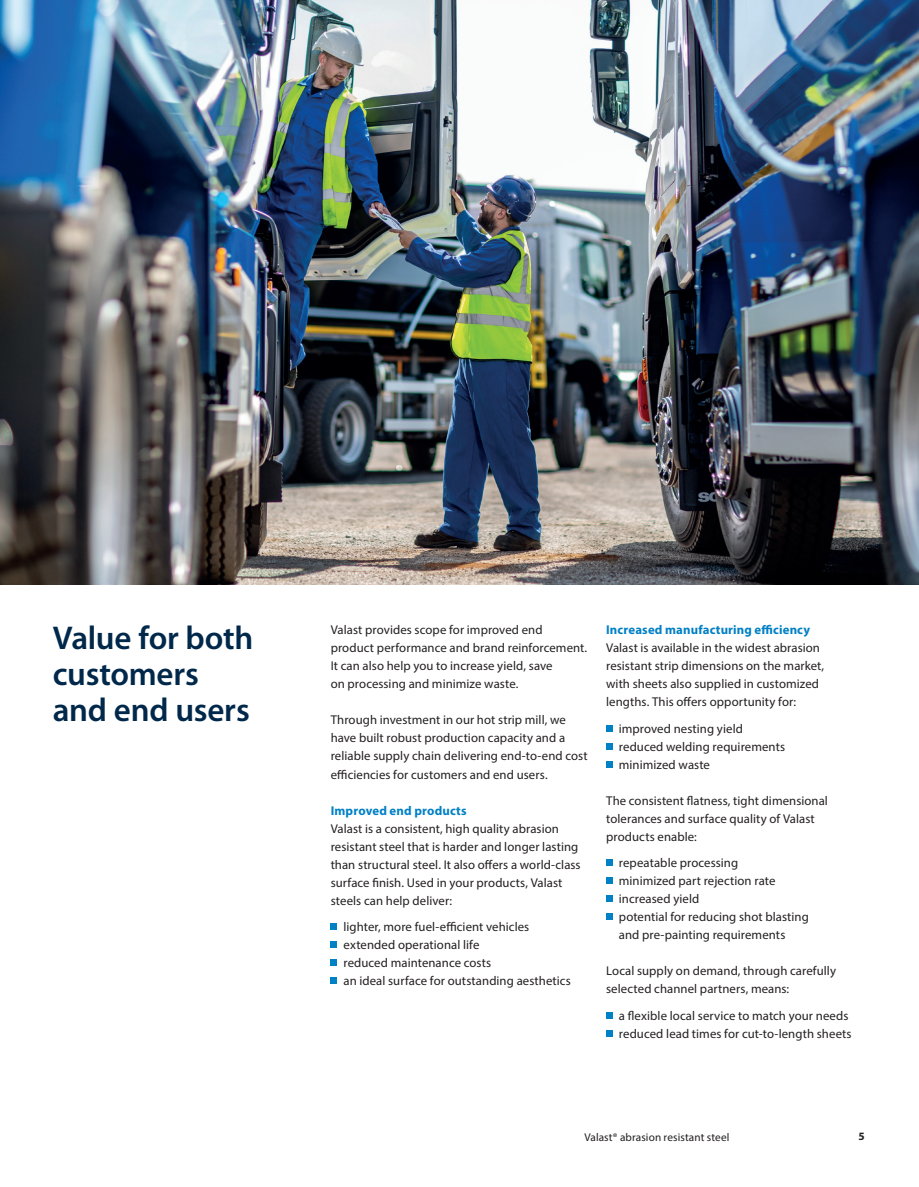
<style>
.page{position:relative;width:919px;height:1187px;background:#fff}
.page>*{position:absolute;margin:0;border:0;box-sizing:border-box;transform-origin:0 0}
.H2_22_24{font:600 33px/36px "Myriad Pro";letter-spacing:-.01em;color:#00284a}
.t1{font:12.75px/18px "Myriad Pro";letter-spacing:.005em;color:#231f20}
.t2{font:700 12.75px "Myriad Pro";letter-spacing:.015em;color:#0080c5}
.t3{font:11.25px "Myriad Pro";letter-spacing:.01em;color:#231f20}
.t4{font:700 11.25px "Myriad Pro";color:#231f20}
</style>
<div class="page">
<img style="left:0;top:0;width:918px;height:584px">
<svg style="left:331px;top:923px;width:6px;height:6px"></svg>
<svg style="left:331px;top:941px;width:6px;height:6px"></svg>
<svg style="left:331px;top:959px;width:6px;height:6px"></svg>
<svg style="left:331px;top:977px;width:6px;height:6px"></svg>
<svg style="left:606px;top:725px;width:6px;height:6px"></svg>
<svg style="left:606px;top:743px;width:6px;height:6px"></svg>
<svg style="left:606px;top:761px;width:6px;height:6px"></svg>
<div style="left:606px;top:859px;width:6px;height:7px;background:#0080c5"></div>
<div style="left:606px;top:877px;width:6px;height:7px;background:#0080c5"></div>
<div style="left:606px;top:895px;width:6px;height:7px;background:#0080c5"></div>
<div style="left:606px;top:913px;width:6px;height:7px;background:#0080c5"></div>
<svg style="left:606px;top:1012px;width:6px;height:6px"></svg>
<svg style="left:606px;top:1030px;width:6px;height:6px"></svg>
<p class="H2_22_24" style="left:53px;top:620px;width:202px">Value for both customers and end users</p>
<p class="t1" style="left:331px;top:621px;width:258px">Valast provides scope for improved end product performance and brand reinforcement.<br>It can also help you to increase yield, save<br>on processing and minimize waste.</p>
<p class="t1" style="left:331px;top:711px;width:258px">Through investment in our hot strip mill, we have built robust production capacity and a reliable supply chain delivering end-to-end cost efficiencies for customers and end users.</p>
<p class="t2" style="left:331px;top:801px;width:137px">Improved end products</p>
<p class="t1" style="left:331px;top:819px;width:251px">Valast is a consistent, high quality abrasion resistant steel that is harder and longer lasting than structural steel. It also offers a world-class surface finish. Used in your products, Valast steels can help deliver:</p>
<p class="t1" style="left:343px;top:917px;width:187px">lighter, more fuel-efficient vehicles</p>
<p class="t1" style="left:343px;top:935px;width:137px">extended operational life</p>
<p class="t1" style="left:343px;top:953px;width:149px">reduced maintenance costs</p>
<p class="t1" style="left:343px;top:971px;width:229px">an ideal surface for outstanding aesthetics</p>
<p class="t2" style="left:606px;top:621px;width:205px">Increased manufacturing efficiency</p>
<p class="t1" style="left:606px;top:638px;width:219px">Valast is available in the widest abrasion resistant strip dimensions on the market, with sheets also supplied in customized lengths. This offers opportunity for:</p>
<p class="t1" style="left:619px;top:719px;width:126px">improved nesting yield</p>
<p class="t1" style="left:619px;top:737px;width:168px">reduced welding requirements</p>
<p class="t1" style="left:619px;top:755px;width:93px">minimized waste</p>
<p class="t1" style="left:606px;top:791px;width:223px">The consistent flatness, tight dimensional tolerances and surface quality of Valast products enable:</p>
<p class="t1" style="left:619px;top:853px;width:121px">repeatable processing</p>
<p class="t1" style="left:619px;top:871px;width:158px">minimized part rejection rate</p>
<p class="t1" style="left:619px;top:889px;width:82px">increased yield</p>
<p class="t1" style="left:619px;top:907px;width:191px">potential for reducing shot blasting and pre-painting requirements</p>
<p class="t1" style="left:606px;top:961px;width:231px">Local supply on demand, through carefully selected channel partners, means:</p>
<p class="t1" style="left:619px;top:1006px;width:231px">a flexible local service to match your needs</p>
<p class="t1" style="left:619px;top:1024px;width:234px">reduced lead times for cut-to-length sheets</p>
<p class="t3" style="left:584px;top:1129px;width:147px">Valast® abrasion resistant steel</p>
<p class="t4" style="left:858px;top:1128px;width:8px">5</p>
</div>
